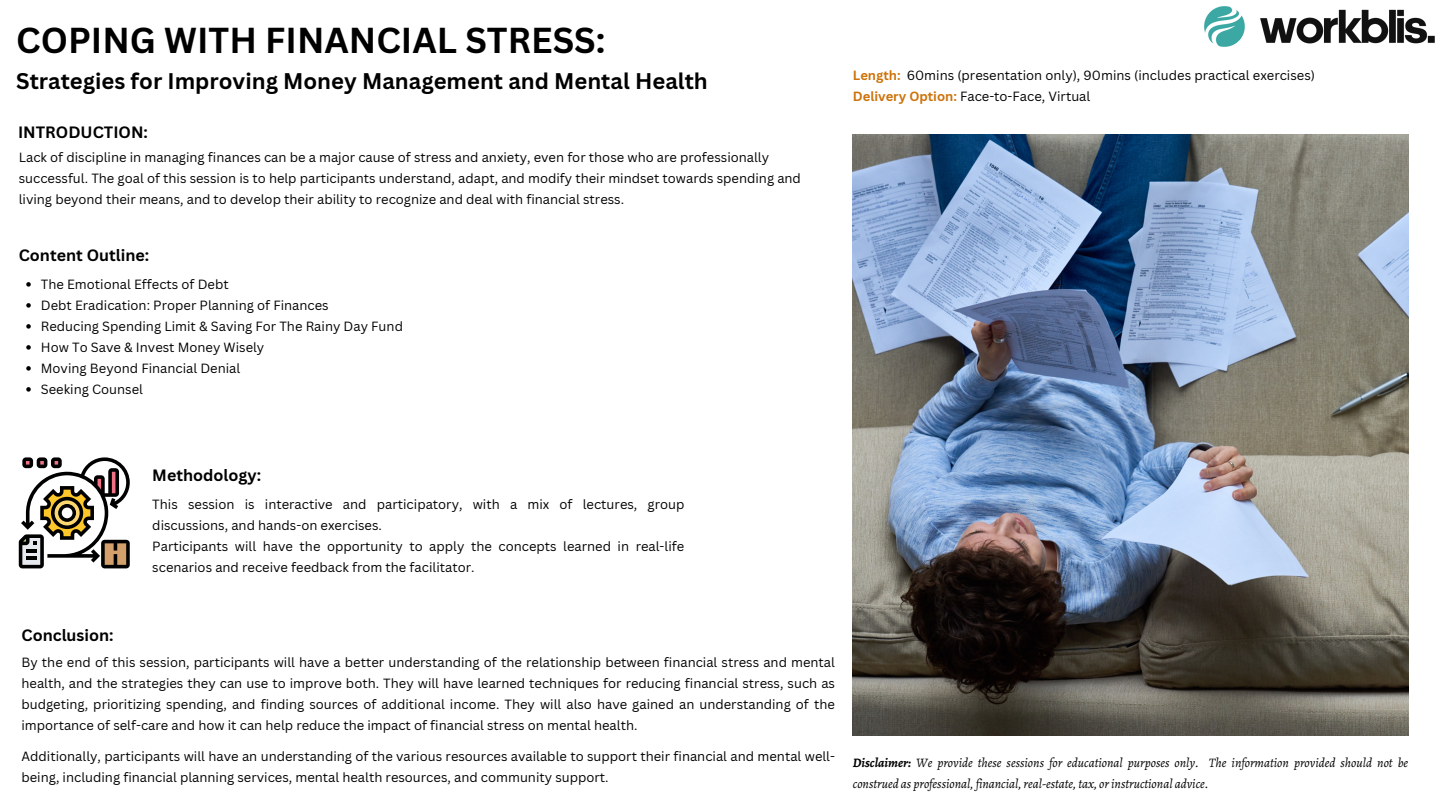
<style>
.page{position:relative;width:1440px;height:810px;background:#fff}
.page>*{position:absolute;margin:0;border:0;box-sizing:border-box;transform-origin:0 0}
.t1{font:700 35.1px "Canva Sans";color:#000}
.t2{font:700 22px "Canva Sans";color:#000}
.t3{font:700 16px "Canva Sans";color:#000}
.t4{font:13px/21px "Canva Sans";color:#000}
.t5{font:italic 13px/21px "Alegreya";color:#000}
.s1{font-weight:700;color:#cd730a}
.s2{font-weight:700}
</style>
<div class="page">
<svg style="left:19px;top:457px;width:111px;height:111px"></svg>
<img style="left:853px;top:134px;width:556px;height:602px">
<svg style="left:26px;top:282px;width:5px;height:5px"></svg>
<svg style="left:26px;top:303px;width:5px;height:5px"></svg>
<svg style="left:26px;top:324px;width:5px;height:5px"></svg>
<svg style="left:26px;top:345px;width:5px;height:5px"></svg>
<svg style="left:26px;top:366px;width:5px;height:5px"></svg>
<svg style="left:26px;top:387px;width:5px;height:5px"></svg>
<img style="left:1204px;top:6px;width:231px;height:41px">
<h1 class="t1" style="left:16px;top:15px;width:591px">COPING WITH FINANCIAL STRESS:</h1>
<h2 class="t2" style="left:16px;top:66px;width:693px">Strategies for Improving Money Management and Mental Health</h2>
<p class="t3" style="left:18px;top:121px;width:131px">INTRODUCTION:</p>
<p class="t4" style="left:19px;top:146px;width:784px">Lack of discipline in managing finances can be a major cause of stress and anxiety, even for those who are professionally successful. The goal of this session is to help participants understand, adapt, and modify their mindset towards spending and living beyond their means, and to develop their ability to recognize and deal with financial stress.</p>
<p class="t3" style="left:19px;top:244px;width:132px">Content Outline:</p>
<p class="t4" style="left:41px;top:273px;width:364px">The Emotional Effects of Debt<br>Debt Eradication: Proper Planning of Finances<br>Reducing Spending Limit &amp; Saving For The Rainy Day Fund How To Save &amp; Invest Money Wisely<br>Moving Beyond Financial Denial<br>Seeking Counsel</p>
<p class="t4" style="left:853px;top:64px;width:464px"><span class="s1">Length:</span> 60mins (presentation only), 90mins (includes practical exercises)<br><span class="s1">Delivery Option:</span> Face-to-Face, Virtual</p>
<p class="t3" style="left:152px;top:464px;width:110px">Methodology:</p>
<p class="t4" style="left:152px;top:494px;width:534px">This session is interactive and participatory, with a mix of lectures, group discussions, and hands-on exercises.<br>Participants will have the opportunity to apply the concepts learned in real-life scenarios and receive feedback from the facilitator.</p>
<p class="t3" style="left:22px;top:624px;width:94px">Conclusion:</p>
<p class="t4" style="left:22px;top:652px;width:815px;text-align:justify">By the end of this session, participants will have a better understanding of the relationship between financial stress and mental health, and the strategies they can use to improve both. They will have learned techniques for reducing financial stress, such as budgeting, prioritizing spending, and finding sources of additional income. They will also have gained an understanding of the importance of self-care and how it can help reduce the impact of financial stress on mental health.</p>
<p class="t4" style="left:22px;top:745px;width:815px">Additionally, participants will have an understanding of the various resources available to support their financial and mental well&shy;being, including financial planning services, mental health resources, and community support.</p>
<p class="t5" style="left:853px;top:752px;width:557px"><span class="s2">Disclaimer:</span> We provide these sessions for educational purposes only. The information provided should not be construed as professional, financial, real-estate, tax, or instructional advice.</p>
</div>
